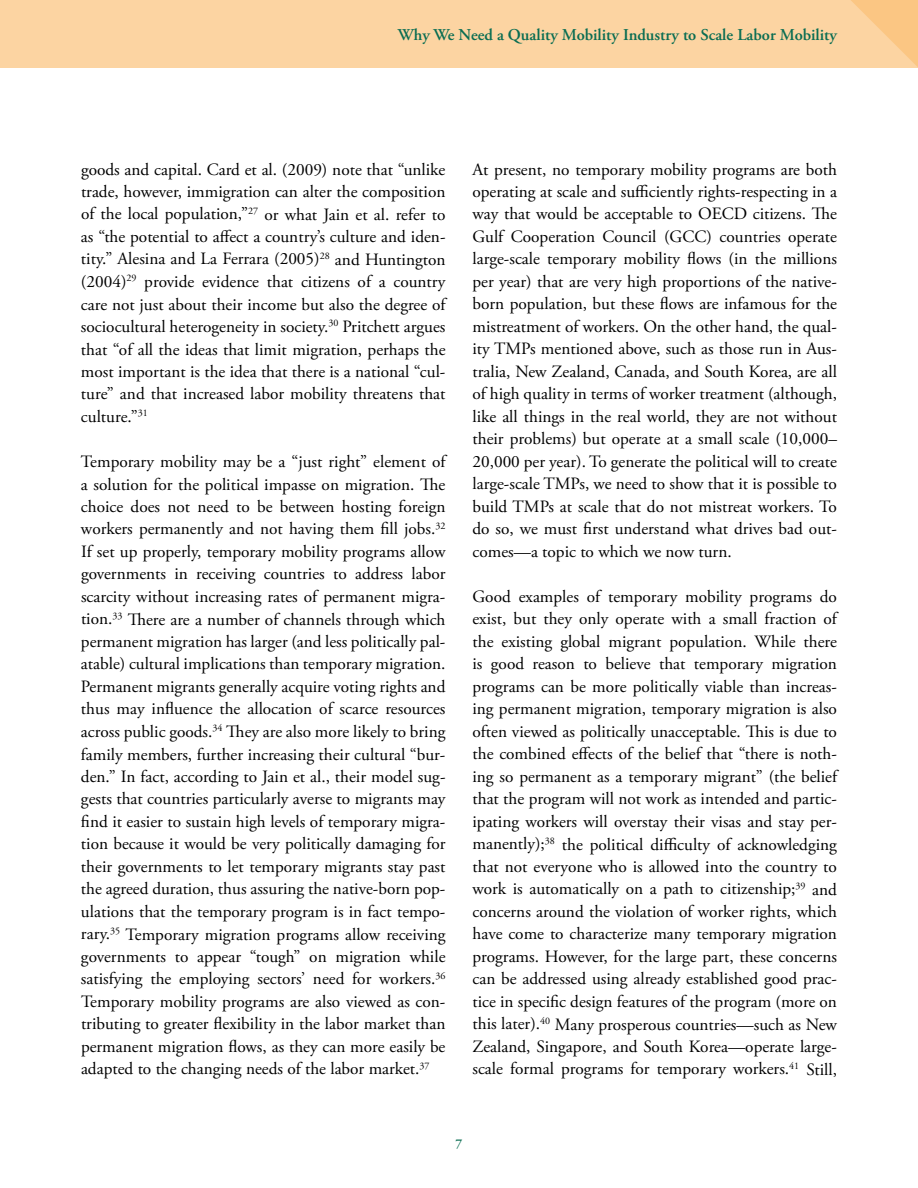
<style>
.page{position:relative;width:918px;height:1188px;background:#fff}
.page>*{position:absolute;margin:0;border:0;box-sizing:border-box;transform-origin:0 0}
.t1{font:17.25px/22.5px "Adobe Garamond Pro";color:#000;text-align:justify}
.t2{font:600 16.5px "Adobe Garamond Pro";color:#0a6d52}
.t3{font:600 13.5px "Adobe Garamond Pro";color:#0a6d52}
</style>
<div class="page">
<div style="left:0;top:0;width:918px;height:67px;background:#fcd4a2"></div>
<svg style="left:850px;top:0;width:68px;height:68px"></svg>
<p class="t2" style="left:398px;top:25px;width:441px">Why We Need a Quality Mobility Industry to Scale Labor Mobility</p>
<p class="t1" style="left:81px;top:158px;width:366px">goods and capital. Card et al. (2009) note that “unlike trade, however, immigration can alter the composition of the local population,”<sup>27</sup> or what Jain et al. refer to as “the potential to affect a country’s culture and iden&shy;tity.” Alesina and La Ferrara (2005)<sup>28</sup> and Huntington (2004)<sup>29</sup> provide evidence that citizens of a country care not just about their income but also the degree of sociocultural heterogeneity in society.<sup>30</sup> Pritchett argues that “of all the ideas that limit migration, perhaps the most important is the idea that there is a national “cul&shy;ture” and that increased labor mobility threatens that culture.”<sup>31</sup></p>
<p class="t1" style="left:81px;top:451px;width:366px">Temporary mobility may be a “just right” element of a solution for the political impasse on migration. The choice does not need to be between hosting foreign workers permanently and not having them fill jobs.<sup>32<br></sup>If set up properly, temporary mobility programs allow governments in receiving countries to address labor scarcity without increasing rates of permanent migra&shy;tion.<sup>33</sup> There are a number of channels through which permanent migration has larger (and less politically pal&shy;atable) cultural implications than temporary migration.<br>Permanent migrants generally acquire voting rights and thus may influence the allocation of scarce resources across public goods.<sup>34</sup> They are also more likely to bring family members, further increasing their cultural “bur&shy;den.” In fact, according to Jain et al., their model sug&shy;gests that countries particularly averse to migrants may find it easier to sustain high levels of temporary migra&shy;tion because it would be very politically damaging for their governments to let temporary migrants stay past the agreed duration, thus assuring the native-born pop&shy;ulations that the temporary program is in fact tempo&shy;rary.<sup>35</sup> Temporary migration programs allow receiving governments to appear “tough” on migration while satisfying the employing sectors’ need for workers.<sup>36<br></sup>Temporary mobility programs are also viewed as con&shy;tributing to greater flexibility in the labor market than permanent migration flows, as they can more easily be adapted to the changing needs of the labor market.<sup>37</sup></p>
<p class="t1" style="left:473px;top:158px;width:366px">At present, no temporary mobility programs are both operating at scale and sufficiently rights-respecting in a way that would be acceptable to OECD citizens. The Gulf Cooperation Council (GCC) countries operate large-scale temporary mobility flows (in the millions per year) that are very high proportions of the native&shy;born population, but these flows are infamous for the mistreatment of workers. On the other hand, the qual&shy;ity TMPs mentioned above, such as those run in Aus&shy;tralia, New Zealand, Canada, and South Korea, are all of high quality in terms of worker treatment (although, like all things in the real world, they are not without their problems) but operate at a small scale (10,000– 20,000 per year). To generate the political will to create large-scale TMPs, we need to show that it is possible to build TMPs at scale that do not mistreat workers. To do so, we must first understand what drives bad out&shy;comes—a topic to which we now turn.</p>
<p class="t1" style="left:472px;top:586px;width:366px">Good examples of temporary mobility programs do exist, but they only operate with a small fraction of the existing global migrant population. While there is good reason to believe that temporary migration programs can be more politically viable than increas&shy;ing permanent migration, temporary migration is also often viewed as politically unacceptable. This is due to the combined effects of the belief that “there is noth&shy;ing so permanent as a temporary migrant” (the belief that the program will not work as intended and partic&shy;ipating workers will overstay their visas and stay per&shy;manently);<sup>38</sup> the political difficulty of acknowledging that not everyone who is allowed into the country to work is automatically on a path to citizenship;<sup>39</sup> and concerns around the violation of worker rights, which have come to characterize many temporary migration programs. However, for the large part, these concerns can be addressed using already established good prac&shy;tice in specific design features of the program (more on this later).<sup>40</sup> Many prosperous countries—such as New Zealand, Singapore, and South Korea—operate large&shy;scale formal programs for temporary workers.<sup>41</sup> Still,</p>
<p class="t3" style="left:456px;top:1135px;width:8px">7</p>
</div>
